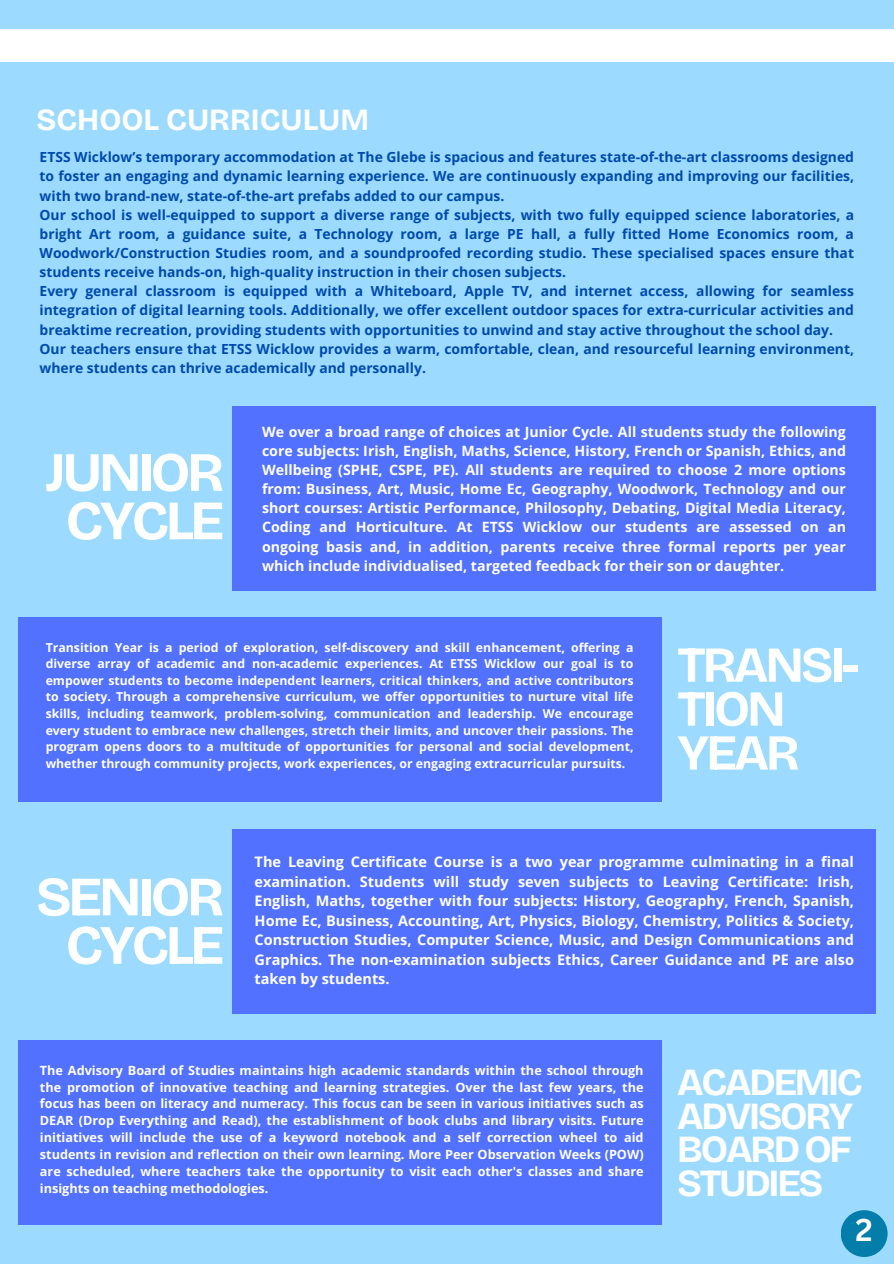
<style>
.page{position:relative;width:894px;height:1264px;background:#fff}
.page>*{position:absolute;margin:0;border:0;box-sizing:border-box;transform-origin:0 0}
.t1{font:700 55.35px/48.3px "Bricolage Grotesque";letter-spacing:-.06em;color:#fff;text-align:center}
.t2{font:700 50.25px/44px "Bricolage Grotesque";letter-spacing:-.06em;color:#fff}
.t3{font:700 38.4px/33.5px "Bricolage Grotesque";letter-spacing:-.06em;color:#fff}
.t4{font:700 30.9px "Bricolage Grotesque";color:#fff}
.t5{font:700 30.75px "Canva Sans";color:#fff}
.t6{font:700 14.55px/19.5px "Open Sans";color:#fff;text-align:justify}
.t7{font:700 14.25px/19.2px "Open Sans";color:#fff;text-align:justify}
.t8{font:700 13.95px/19.2px "Open Sans";color:#004aad}
.t9{font:700 12.75px/17px "Open Sans";color:#fff;text-align:justify}
.t10{font:700 12.3px/16.6px "Open Sans";color:#fff;text-align:justify}
</style>
<div class="page">
<div style="left:0;top:0;width:893px;height:1263px;background:#9cdbff"></div>
<div style="left:0;top:29px;width:893px;height:33px;background:#fff"></div>
<div style="left:232px;top:406px;width:643px;height:184px;background:#5271ff"></div>
<div style="left:18px;top:617px;width:643px;height:185px;background:#5271ff"></div>
<div style="left:232px;top:829px;width:643px;height:184px;background:#5271ff"></div>
<div style="left:18px;top:1040px;width:643px;height:185px;background:#5271ff"></div>
<div style="left:840px;top:1210px;width:47px;height:46px;background:#037da9;border-radius:50%"></div>
<h3 class="t4" style="left:36px;top:101px;width:334px">SCHOOL CURRICULUM</h3>
<h4 class="t8" style="left:40px;top:147px;width:815px">ETSS Wicklow’s temporary accommodation at The Glebe is spacious and features state-of-the-art classrooms designed to foster an engaging and dynamic learning experience. We are continuously expanding and improving our facilities, with two brand-new, state-of-the-art prefabs added to our campus.<br>Our school is well-equipped to support a diverse range of subjects, with two fully equipped science laboratories, a bright Art room, a guidance suite, a Technology room, a large PE hall, a fully fitted Home Economics room, a Woodwork/Construction Studies room, and a soundproofed recording studio. These specialised spaces ensure that students receive hands-on, high-quality instruction in their chosen subjects.<br>Every general classroom is equipped with a Whiteboard, Apple TV, and internet access, allowing for seamless integration of digital learning tools. Additionally, we offer excellent outdoor spaces for extra-curricular activities and breaktime recreation, providing students with opportunities to unwind and stay active throughout the school day.<br>Our teachers ensure that ETSS Wicklow provides a warm, comfortable, clean, and resourceful learning environment, where students can thrive academically and personally.</h4>
<p class="t1" style="left:45px;top:448px;width:180px">JUNIOR<br>CYCLE</p>
<h1 class="t7" style="left:262px;top:421px;width:585px">We over a broad range of choices at Junior Cycle. All students study the following core subjects: Irish, English, Maths, Science, History, French or Spanish, Ethics, and Wellbeing (SPHE, CSPE, PE). All students are required to choose 2 more options from: Business, Art, Music, Home Ec, Geography, Woodwork, Technology and our short courses: Artistic Performance, Philosophy, Debating, Digital Media Literacy, Coding and Horticulture. At ETSS Wicklow our students are assessed on an ongoing basis and, in addition, parents receive three formal reports per year which include individualised, targeted feedback for their son or daughter.</h1>
<p class="t10" style="left:46px;top:638px;width:589px">Transition Year is a period of exploration, self-discovery and skill enhancement, offering a diverse array of academic and non-academic experiences. At ETSS Wicklow our goal is to empower students to become independent learners, critical thinkers, and active contributors to society. Through a comprehensive curriculum, we offer opportunities to nurture vital life skills, including teamwork, problem-solving, communication and leadership. We encourage every student to embrace new challenges, stretch their limits, and uncover their passions. The program opens doors to a multitude of opportunities for personal and social development, whether through community projects, work experiences, or engaging extracurricular pursuits.</p>
<h1 class="t2" style="left:677px;top:643px;width:183px">TRANSI-<br>TION</h1>
<p class="t2" style="left:677px;top:731px;width:124px">YEAR</p>
<h4 class="t1" style="left:36px;top:872px;width:190px">SENIOR</h4>
<p class="t1" style="left:66px;top:921px;width:160px">CYCLE</p>
<h4 class="t6" style="left:254px;top:851px;width:600px">The Leaving Certificate Course is a two year programme culminating in a final examination. Students will study seven subjects to Leaving Certificate: Irish, English, Maths, together with four subjects: History, Geography, French, Spanish, Home Ec, Business, Accounting, Art, Physics, Biology, Chemistry, Politics &amp; Society, Construction Studies, Computer Science, Music, and Design Communications and Graphics. The non-examination subjects Ethics, Career Guidance and PE are also taken by students.</h4>
<p class="t9" style="left:40px;top:1061px;width:605px">The Advisory Board of Studies maintains high academic standards within the school through the promotion of innovative teaching and learning strategies. Over the last few years, the focus has been on literacy and numeracy. This focus can be seen in various initiatives such as DEAR (Drop Everything and Read), the establishment of book clubs and library visits. Future initiatives will include the use of a keyword notebook and a self correction wheel to aid students in revision and reflection on their own learning. More Peer Observation Weeks (POW) are scheduled, where teachers take the opportunity to visit each other's classes and share insights on teaching methodologies.</p>
<p class="t3" style="left:677px;top:1065px;width:187px">ACADEMIC<br>ADVISORY<br>BOARD OF<br>STUDIES</p>
<p class="t5" style="left:855px;top:1208px;width:19px">2</p>
</div>
